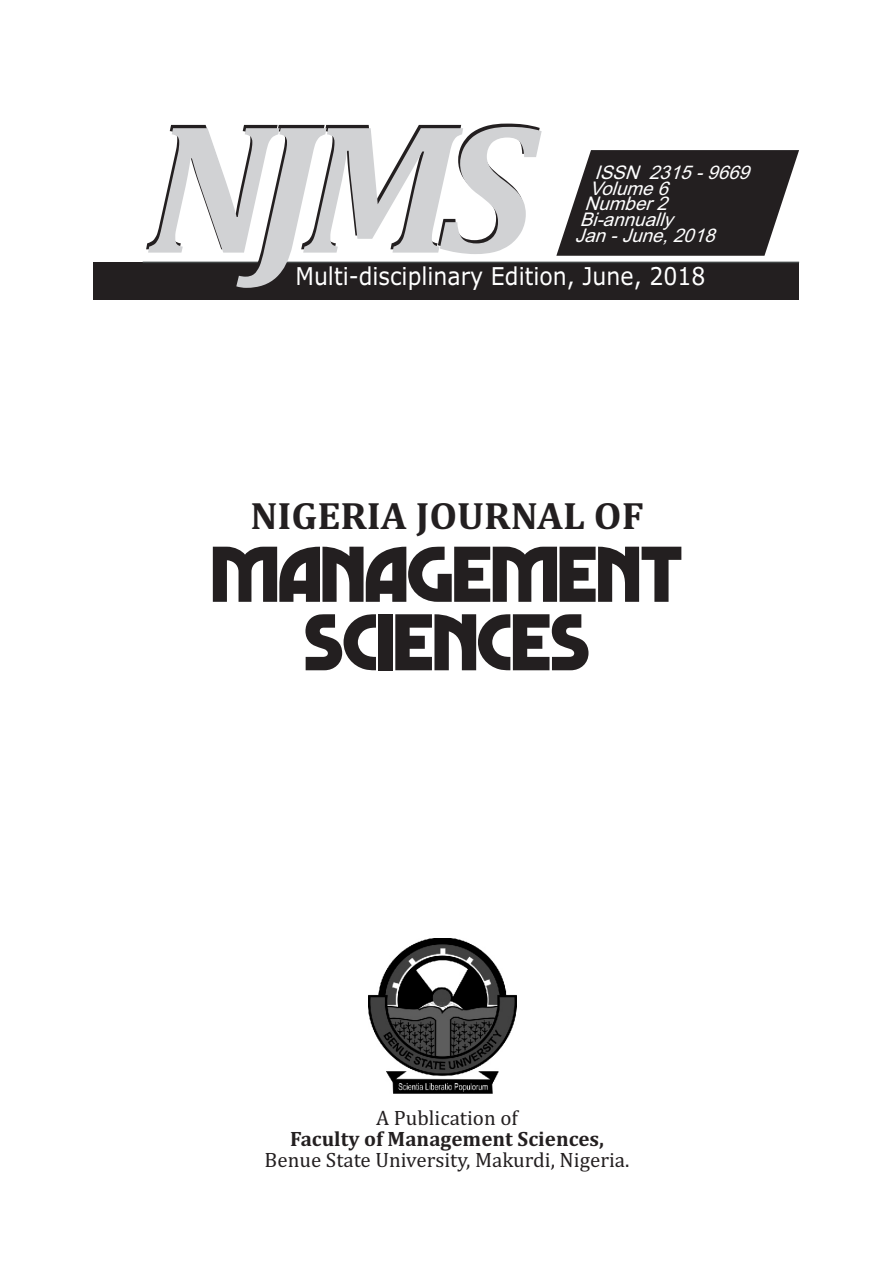
<style>
.page{position:relative;width:893px;height:1263px;background:#fff}
.page>*{position:absolute;margin:0;border:0;box-sizing:border-box;transform-origin:0 0}
.t1{font:italic 700 186.45px "Cambria";color:#231f20}
.t2{font:700 81.15px "Marvin Visions";color:#231f20;scale:1.04 1}
.t3{font:700 79.95px "Marvin Visions";color:#231f20;scale:1.04 1}
.t4{font:700 38.55px "Cambria";color:#231f20;scale:1.04 1}
.t5{font:24.6px "Verdana";color:#fff;scale:.9 1}
.t6{font:21px "Cambria";color:#231f20}
.t7{font:700 21px "Cambria";color:#231f20}
.t8{font:italic 18.75px "Arial";color:#fff}
</style>
<div class="page">
<div style="left:94px;top:262px;width:705px;height:38px;background:#231f20"></div>
<hr style="left:143px;top:262px;width:656px;height:1px;background:#414646">
<svg style="left:556px;top:150px;width:243px;height:106px;background:#433f40"></svg>
<img style="left:369px;top:939px;width:148px;height:155px">
<h1 class="t1" style="left:146px;top:104px;width:388px">NJMS</h1>
<p class="t8" style="left:594px;top:165px;width:162px">ISSN 2315 - 9669</p>
<p class="t8" style="left:590px;top:181px;width:85px">Volume 6</p>
<p class="t8" style="left:585px;top:197px;width:90px">Number 2</p>
<p class="t8" style="left:580px;top:212px;width:100px">Bi-annually</p>
<p class="t8" style="left:575px;top:228px;width:147px">Jan - June, 2018</p>
<p class="t5" style="left:295px;top:266px;width:457px">Multi-disciplinary Edition, June, 2018</p>
<h3 class="t4" style="left:250px;top:499px;width:380px">NIGERIA JOURNAL OF</h3>
<h3 class="t3" style="left:212px;top:538px;width:454px">MANAGEMENT</h3>
<h2 class="t2" style="left:304px;top:605px;width:275px">SCIENCES</h2>
<p class="t6" style="left:376px;top:1109px;width:143px">A Publication of</p>
<p class="t7" style="left:290px;top:1130px;width:315px">Faculty of Management Sciences,</p>
<p class="t6" style="left:265px;top:1151px;width:366px">Benue State University, Makurdi, Nigeria.</p>
</div>
